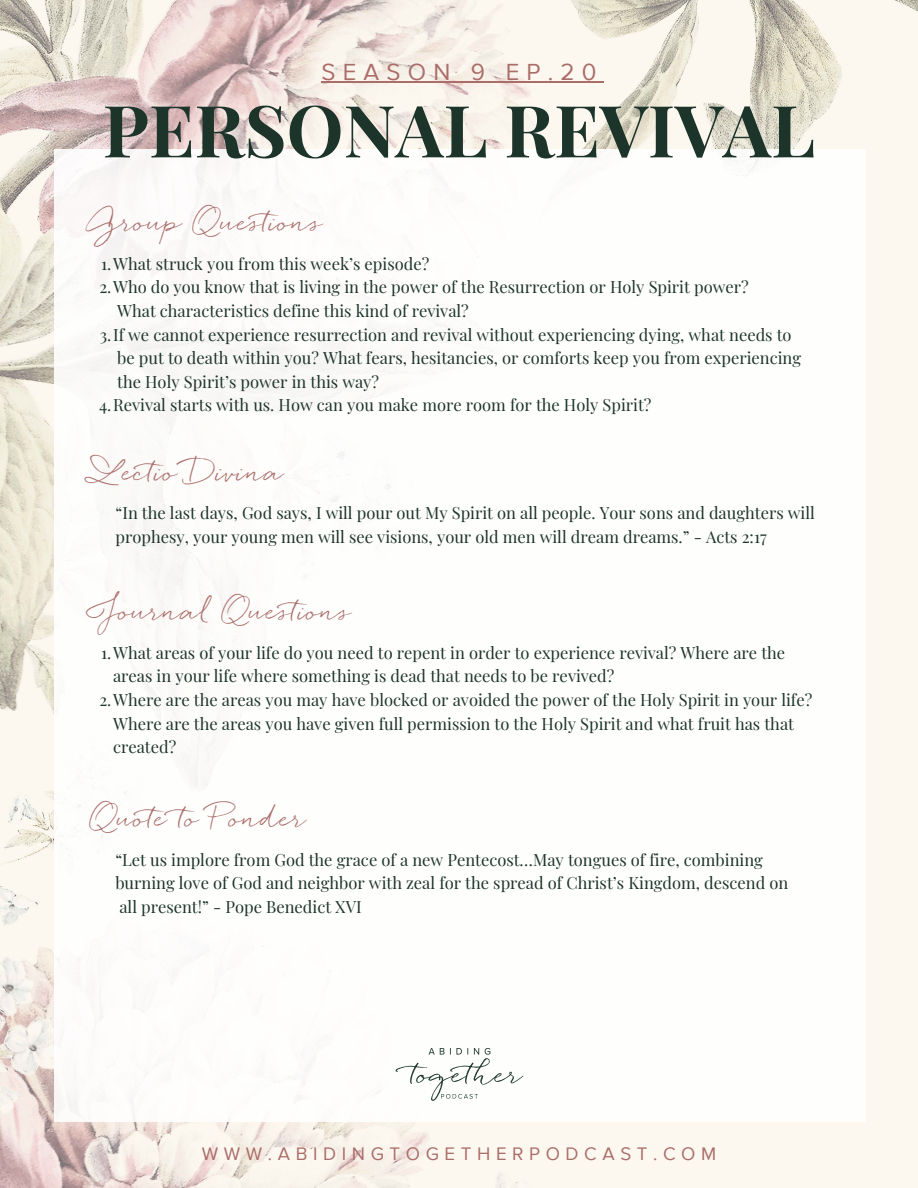
<style>
.page{position:relative;width:918px;height:1188px;background:#fff}
.page>*{position:absolute;margin:0;border:0;box-sizing:border-box;transform-origin:0 0}
.t1{font:700 72px "Playfair Display";color:#1d342b}
.t2{font:27px "Quickpen";color:#aa6d6a}
.t3{font:24px "Proxima Nova";letter-spacing:.3em;color:#aa6d6a}
.t4{font:18.75px "Proxima Nova";letter-spacing:.3em;color:#aa6d6a}
.t5{font:16.5px/23.7px "Playfair Display";color:#1d342b}
</style>
<div class="page">
<img style="left:0;top:0;width:918px;height:1188px">
<div style="left:54px;top:149px;width:812px;height:973px;background:#fff"></div>
<img style="left:395px;top:1047px;width:129px;height:54px">
<hr style="left:322px;top:81px;width:282px;height:2px;background:#aa6d6a">
<p class="t3" style="left:322px;top:58px;width:276px">SEASON 9 EP.20</p>
<p class="t1" style="left:103px;top:80px;width:714px">PERSONAL REVIVAL</p>
<p class="t2" style="left:90px;top:206px;width:235px">Group Questions</p>
<p class="t5" style="left:101px;top:251px;width:330px">1.What struck you from this week’s episode?</p>
<p class="t5" style="left:117px;top:275px;width:633px;text-indent:-18px">2.Who do you know that is living in the power of the Resurrection or Holy Spirit power?<br>What characteristics define this kind of revival?</p>
<p class="t5" style="left:117px;top:322px;width:686px;text-indent:-17px">3.If we cannot experience resurrection and revival without experiencing dying, what needs to be put to death within you? What fears, hesitancies, or comforts keep you from experiencing the Holy Spirit’s power in this way?</p>
<p class="t5" style="left:99px;top:393px;width:554px">4.Revival starts with us. How can you make more room for the Holy Spirit?</p>
<p class="t2" style="left:90px;top:456px;width:195px">Lectio Divina</p>
<p class="t5" style="left:116px;top:501px;width:701px">“In the last days, God says, I will pour out My Spirit on all people. Your sons and daughters will prophesy, your young men will see visions, your old men will dream dreams.” - Acts 2:17</p>
<p class="t2" style="left:90px;top:595px;width:264px">Journal Questions</p>
<p class="t5" style="left:113px;top:640px;width:674px;text-indent:-12px">1.What areas of your life do you need to repent in order to experience revival? Where are the areas in your life where something is dead that needs to be revived?</p>
<p class="t5" style="left:113px;top:687px;width:701px;text-indent:-14px">2.Where are the areas you may have blocked or avoided the power of the Holy Spirit in your life?<br>Where are the areas you have given full permission to the Holy Spirit and what fruit has that created?</p>
<p class="t2" style="left:90px;top:802px;width:218px">Quote to Ponder</p>
<p class="t5" style="left:115px;top:847px;width:674px">“Let us implore from God the grace of a new Pentecost…May tongues of fire, combining burning love of God and neighbor with zeal for the spread of Christ’s Kingdom, descend on all present!” - Pope Benedict XVI</p>
<p class="t4" style="left:202px;top:1143px;width:516px">WWW.ABIDINGTOGETHERPODCAST.COM</p>
</div>
